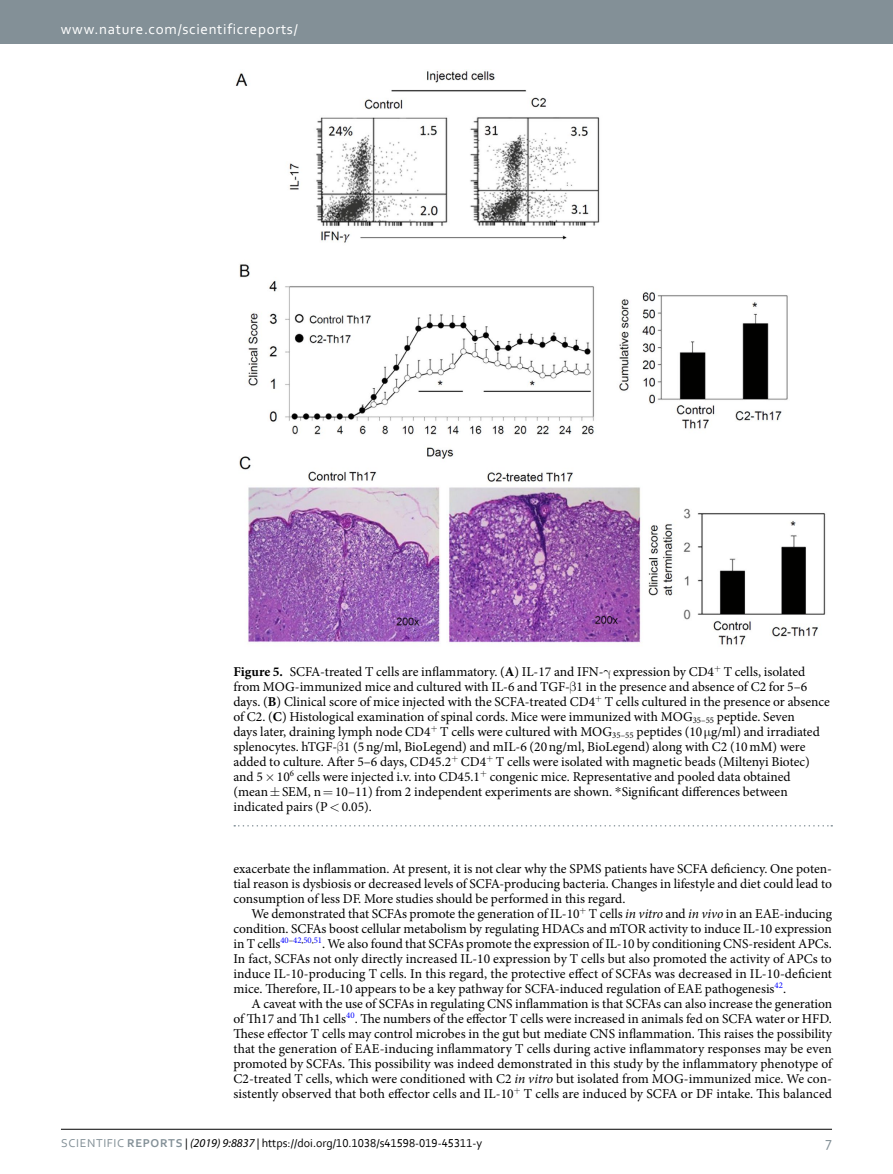
<style>
.page{position:relative;width:893px;height:1174px;background:#fff}
.page>*{position:absolute;margin:0;border:0;box-sizing:border-box;transform-origin:0 0}
.t1{font:15px "Corbel 2";letter-spacing:.045em;color:#fff}
.t2{font:15px "Corbel 2";color:#839097}
.t3{font:13.5px/15px "Minion Pro";color:#000;text-align:justify}
.t4{font:12px "Corbel";color:#000}
.s1{font-weight:700}
.s2{font-family:"STIX General"}
.s3{font-style:italic}
.s4{font-family:"Corbel 2";color:#839097}
.s5{font-family:"Corbel Bold 2";color:#839097}
.s6{font-family:"Corbel 2"}
.s7{font-family:"Myriad Pro";font-style:italic}
</style>
<div class="page">
<hr style="left:61px;top:1129px;width:771px;height:1px;background:#000">
<div style="left:0;top:0;width:893px;height:43px;background:#839097"></div>
<img style="left:235px;top:70px;width:591px;height:575px">
<svg style="left:234px;top:825px;width:598px;height:1px"></svg>
<p class="t1" style="left:61px;top:19px;width:238px">www.nature.com/scientificreports/</p>
<p class="t3" style="left:233px;top:664px;width:598px;text-align:left"><span class="s1">Figure 5.</span> SCFA-treated T cells are inflammatory. (<span class="s1">A</span>) IL-17 and IFN- expression by CD4 T cells, isolated from MOG-immunized mice and cultured with IL-6 and TGF- 1 in the presence and absence of C2 for 5–6 days. (<span class="s1">B</span>) Clinical score of mice injected with the SCFA-treated CD4 T cells cultured in the presence or absence of C2. (<span class="s1">C</span>) Histological examination of spinal cords. Mice were immunized with MOG<sub>35–55</sub> peptide. Seven<br>days later, draining lymph node CD4 T cells were cultured with MOG<sub>35–55</sub> peptides (10 g/ml) and irradiated splenocytes. hTGF- 1 (5ng/ml, BioLegend) and mIL-6 (20ng/ml, BioLegend) along with C2 (10mM) were added to culture. After 5–6 days, CD45.2 CD4 T cells were isolated with magnetic beads (Miltenyi Biotec) and 5 10<sup>6</sup> cells were injected i.v. into CD45.1 congenic mice. Representative and pooled data obtained<br>(mean SEM, n 10–11) from 2 independent experiments are shown. <span class="s2">*</span>Significant differences between indicated pairs (P 0.05).</p>
<p class="t3" style="left:233px;top:861px;width:600px">exacerbate the inflammation. At present, it is not clear why the SPMS patients have SCFA deficiency. One poten&shy;tial reason is dysbiosis or decreased levels of SCFA-producing bacteria. Changes in lifestyle and diet could lead to consumption of less DF. More studies should be performed in this regard.</p>
<p class="t3" style="left:233px;top:905px;width:600px;text-indent:18px">We demonstrated that SCFAs promote the generation of IL-10 T cells <span class="s3">in vitro</span> and <span class="s3">in vivo</span> in an EAE-inducing condition. SCFAs boost cellular metabolism by regulating HDACs and mTOR activity to induce IL-10 expression in T cells<sup>40</sup><sup>–</sup><sup>42</sup><sup>,</sup><sup>50</sup><sup>,</sup><sup>51</sup>. We also found that SCFAs promote the expression of IL-10 by conditioning CNS-resident APCs.<br>In fact, SCFAs not only directly increased IL-10 expression by T cells but also promoted the activity of APCs to induce IL-10-producing T cells. In this regard, the protective effect of SCFAs was decreased in IL-10-deficient mice. Therefore, IL-10 appears to be a key pathway for SCFA-induced regulation of EAE pathogenesis<sup>42</sup>.</p>
<p class="t3" style="left:233px;top:996px;width:600px;text-indent:18px">A caveat with the use of SCFAs in regulating CNS inflammation is that SCFAs can also increase the generation of Th17 and Th1 cells<sup>40</sup>. The numbers of the effector T cells were increased in animals fed on SCFA water or HFD.<br>These effector T cells may control microbes in the gut but mediate CNS inflammation. This raises the possibility that the generation of EAE-inducing inflammatory T cells during active inflammatory responses may be even promoted by SCFAs. This possibility was indeed demonstrated in this study by the inflammatory phenotype of C2-treated T cells, which were conditioned with C2 <span class="s3">in vitro</span> but isolated from MOG-immunized mice. We con&shy;sistently observed that both effector cells and IL-10 T cells are induced by SCFA or DF intake. This balanced</p>
<p class="t4" style="left:61px;top:1135px;width:423px"><span class="s4">Scientific</span> <span class="s5">REPORTS</span> <span class="s6">|</span> <span class="s7">(2019) 9:8837</span> <span class="s6">|</span> https://doi.org/10.1038/s41598-019-45311-y</p>
<p class="t2" style="left:826px;top:1132px;width:8px">7</p>
</div>
